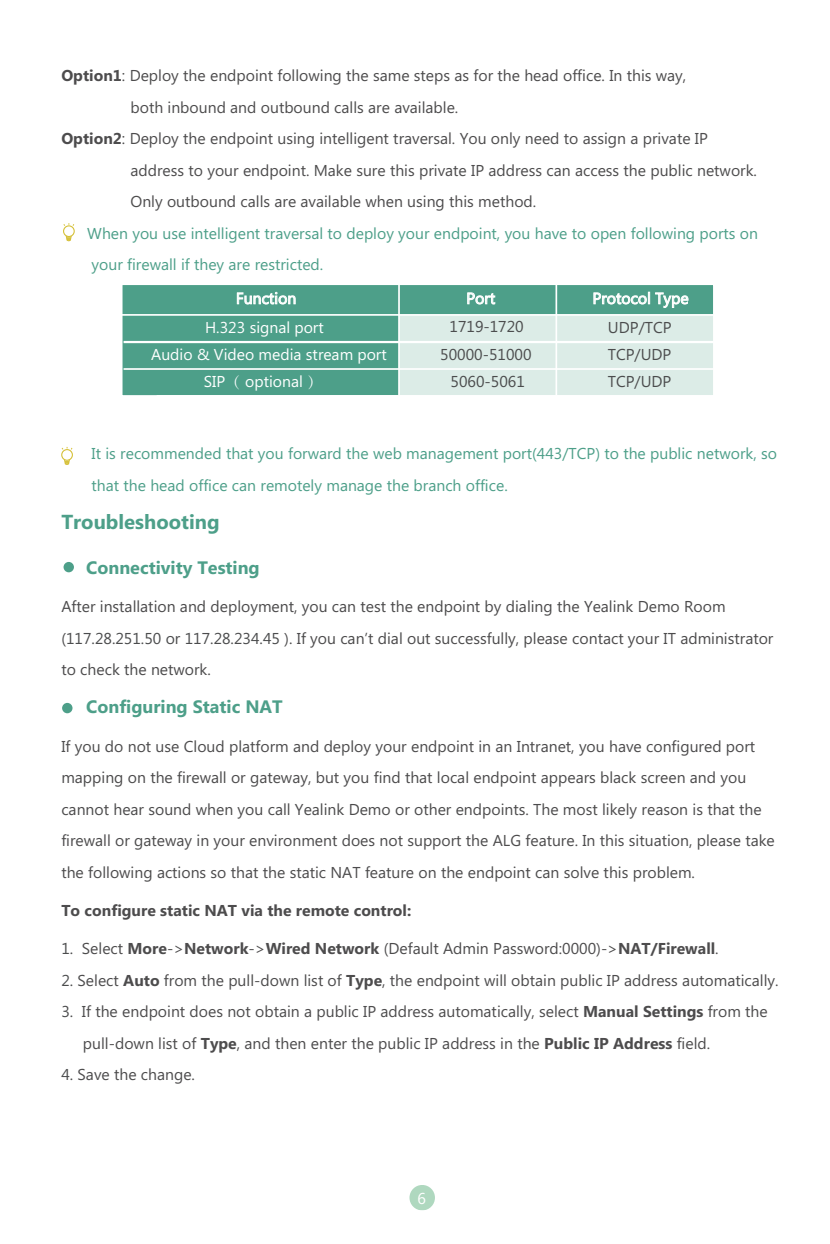
<style>
.page{position:relative;width:830px;height:1244px;background:#fff}
.page>*{position:absolute;margin:0;border:0;box-sizing:border-box;transform-origin:0 0}
.t1{font:700 20.25px "Microsoft Phags Pa";color:#4d9f89}
.t2{font:700 18px "Microsoft Phags Pa";color:#4d9f89}
.t3{font:15.75px/31.5px "Microsoft Phags Pa";color:#4d4c4d}
.t4{font:15.75px/31.5px "Microsoft Phags Pa";color:#4d9f89}
.t5{font:15.75px/31.5px "Microsoft Phags Pa";color:#4c4b4c}
.t6{font:700 15.75px "Microsoft Phags Pa";color:#4d4c4d}
.t7{font:15.75px "Microsoft Phags Pa";color:#fff}
.t8{font:15.75px/27px "Microsoft Phags Pa";color:#4b4c4d;text-align:justify}
.s1{font-weight:700}
.s2{font-family:"Adobe Song Std";font-weight:300}
.s3{color:#4b4c4d}
.s4{color:#4c4b4c}
.s5{font-weight:400;color:#4b4c4d}
.s6{font-weight:400}
.s7{font-weight:400;color:#4c4b4c}
</style>
<div class="page">
<svg style="left:409px;top:1185px;width:26px;height:25px"></svg>
<div style="left:285px;top:315px;width:428px;height:81px;background:#dcece7"></div>
<div style="left:122px;top:284px;width:591px;height:31px;background:#4d9f89"></div>
<div style="left:122px;top:315px;width:277px;height:81px;background:#4d9f89"></div>
<hr style="left:123px;top:341px;width:590px;height:2px;background:#fff">
<div style="left:121px;top:283px;width:593px;height:114px;border:2px solid #fff"></div>
<hr style="left:398px;top:285px;width:1px;height:110px;background:#fff">
<hr style="left:555px;top:285px;width:2px;height:110px;background:#fff">
<hr style="left:111px;top:314px;width:602px;height:2px;background:#fff">
<hr style="left:123px;top:368px;width:590px;height:2px;background:#fff">
<hr style="left:157px;top:395px;width:556px;height:2px;background:#fff">
<svg style="left:467px;top:292px;width:28px;height:13px"></svg>
<svg style="left:237px;top:292px;width:58px;height:13px"></svg>
<svg style="left:593px;top:292px;width:95px;height:16px"></svg>
<div style="left:63px;top:225px;width:12px;height:12px;border:1px solid #d6c13a;border-radius:50%"></div>
<svg style="left:63px;top:223px;width:11px;height:3px"></svg>
<svg style="left:65px;top:235px;width:7px;height:7px"></svg>
<div style="left:62px;top:703px;width:10px;height:10px;background:#4d9f89;border-radius:50%"></div>
<div style="left:61px;top:449px;width:12px;height:12px;border:1px solid #d6c13a;border-radius:50%"></div>
<svg style="left:61px;top:447px;width:12px;height:3px"></svg>
<svg style="left:63px;top:458px;width:8px;height:7px"></svg>
<div style="left:63px;top:562px;width:11px;height:10px;background:#4d9f89;border-radius:50%"></div>
<p class="t3" style="left:61px;top:59px;width:626px"><span class="s1">Option1</span>: Deploy the endpoint following the same steps as for the head office. In this way,</p>
<p class="t3" style="left:130px;top:90px;width:329px">both inbound and outbound calls are available.</p>
<p class="t3" style="left:61px;top:122px;width:647px"><span class="s1">Option2</span>: Deploy the endpoint using intelligent traversal. You only need to assign a private IP</p>
<p class="t3" style="left:130px;top:153px;width:627px">address to your endpoint. Make sure this private IP address can access the public network.</p>
<p class="t3" style="left:130px;top:185px;width:407px">Only outbound calls are available when using this method.</p>
<p class="t4" style="left:87px;top:216px;width:672px">When you use intelligent traversal to deploy your endpoint, you have to open following ports on your firewall if they are restricted.</p>
<p class="t7" style="left:236px;top:287px;width:62px">Function</p>
<p class="t7" style="left:466px;top:287px;width:30px">Port</p>
<p class="t7" style="left:205px;top:316px;width:120px">H.323 signal port</p>
<p class="t7" style="left:204px;top:370px;width:121px">SIP<span class="s2">（</span> optional <span class="s2">）</span></p>
<p class="t8" style="left:449px;top:313px;width:76px">1719-1720</p>
<p class="t7" style="left:151px;top:343px;width:237px">Audio &amp; Video media stream port</p>
<p class="t8" style="left:440px;top:340px;width:93px;text-align:center">50000-51000<br>5060-5061</p>
<p class="t7" style="left:592px;top:287px;width:98px">Protocol Type</p>
<p class="t8" style="left:607px;top:313px;width:65px">UDP/TCP TCP/UDP TCP/UDP</p>
<p class="t4" style="left:92px;top:437px;width:686px">It is recommended that you forward the web management port(443/TCP) to the public network, so that the head office can remotely manage the branch office.</p>
<p class="t1" style="left:61px;top:507px;width:160px">Troubleshooting</p>
<p class="t2" style="left:86px;top:555px;width:175px">Connectivity Testing</p>
<p class="t5" style="left:61px;top:590px;width:713px">After installation and deployment, you can test the endpoint by dialing the Yealink Demo Room (<span class="s3">117.28.251.50 or 117.28.234.45</span> ). If you can’t dial out successfully, please contact your IT administrator to check the network.</p>
<p class="t2" style="left:86px;top:694px;width:198px">Configuring Static NAT</p>
<p class="t3" style="left:61px;top:729px;width:714px">If you do not use Cloud platform and deploy your endpoint <span class="s4">in an Intranet, you have configured port mapping on the firewall</span> or gateway, but <span class="s4">you find that local endpoint appears black screen and you cannot hear sound when you call Yealink Demo or other endpoints.</span> The most likely reason is that the firewall or gateway in your environment does not support the ALG feature. In this situation, please take the following actions so that the static NAT feature on the endpoint can solve this problem.</p>
<p class="t6" style="left:61px;top:899px;width:351px">To configure static NAT via the remote control:</p>
<p class="t6" style="left:61px;top:937px;width:658px"><span class="s5">1.</span> <span class="s6">Select</span> More<span class="s6">-&gt;</span>Network<span class="s6">-&gt;</span>Wired Network <span class="s7">(Default Admin Password:0000)-&gt;</span>NAT/Firewall<span class="s6">.</span></p>
<p class="t3" style="left:61px;top:963px;width:718px"><span class="s3">2.</span> Select <span class="s1">Auto</span> from the pull-down list of <span class="s1">Type</span>, the endpoint will obtain public IP address automatically.</p>
<p class="t3" style="left:83px;top:995px;width:686px;text-indent:-22px"><span class="s3">3.</span> If the endpoint does not obtain a public IP address automatically, select <span class="s1">Manual Settings</span> from the pull-down list of <span class="s1">Type</span>, and then enter the public IP address in the <span class="s1">Public IP Address</span> field.</p>
<p class="t3" style="left:61px;top:1058px;width:135px"><span class="s3">4.</span> Save the change.</p>
<p class="t7" style="left:417px;top:1188px;width:10px">6</p>
</div>
